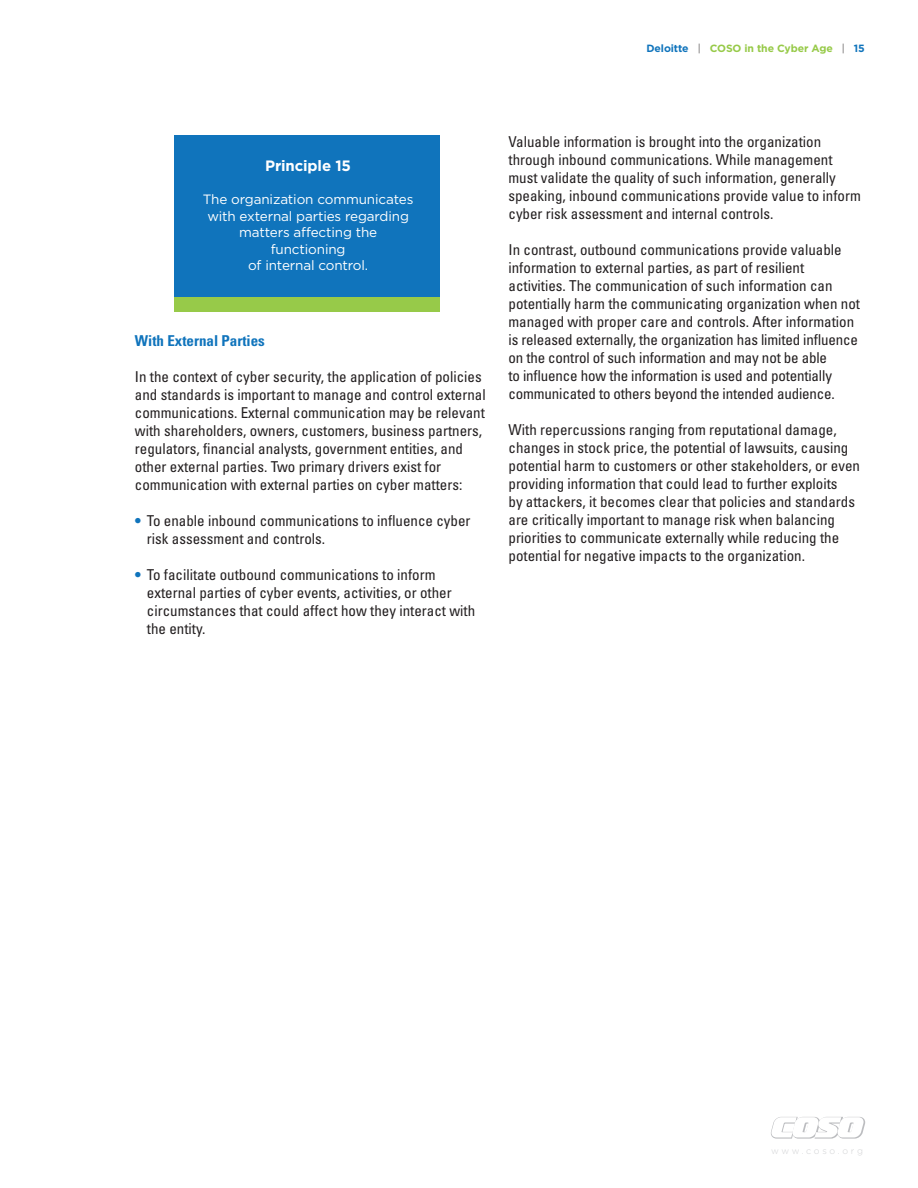
<style>
.page{position:relative;width:918px;height:1188px;background:#fff}
.page>*{position:absolute;margin:0;border:0;box-sizing:border-box;transform-origin:0 0}
.Body_Text{font:condensed 15px/18px "Univers";color:#231f20}
.Body_Text-2{font:700 condensed 15px "Univers";color:#1074bc}
.Body_Text-3{font:700 15px "Gotham";letter-spacing:-.01em;color:#fff}
.Body_Text-4{font:13.5px/16.5px "Gotham";letter-spacing:-.01em;color:#fff;text-align:center}
.Body_Text-5{font:700 10.5px "Gotham";letter-spacing:-.01em;color:#97ca49}
.Body_Text-6{font:300 9px "Gotham";letter-spacing:.29em;color:#d1d2d4}
.s1{color:#1074bc}
.s2{font-weight:300;color:#231f20}
.s3{font-weight:700;color:#1074bc}
</style>
<div class="page">
<svg style="left:771px;top:1117px;width:94px;height:22px"></svg>
<div style="left:174px;top:295px;width:266px;height:17px;background:#97ca49"></div>
<div style="left:174px;top:135px;width:266px;height:162px;background:#1074bc"></div>
<p class="Body_Text-5" style="left:647px;top:42px;width:220px"><span class="s1">Deloitte</span> <span class="s2">|</span> COSO in the Cyber Age <span class="s2">|</span> <span class="s1">15</span></p>
<p class="Body_Text-3" style="left:265px;top:157px;width:87px">Principle 15</p>
<p class="Body_Text-4" style="left:203px;top:191px;width:212px">The organization communicates</p>
<p class="Body_Text-4" style="left:207px;top:208px;width:203px">with external parties regarding</p>
<p class="Body_Text-4" style="left:239px;top:224px;width:140px">matters affecting the functioning</p>
<p class="Body_Text-4" style="left:248px;top:257px;width:122px">of internal control.</p>
<p class="Body_Text-2" style="left:135px;top:331px;width:132px">With External Parties</p>
<p class="Body_Text" style="left:135px;top:367px;width:352px">In the context of cyber security, the application of policies and standards is important to manage and control external communications. External communication may be relevant with shareholders, owners, customers, business partners, regulators, financial analysts, government entities, and other external parties. Two primary drivers exist for communication with external parties on cyber matters:</p>
<p class="Body_Text" style="left:147px;top:511px;width:325px;text-indent:-12px"><span class="s3">•</span> To enable inbound communications to influence cyber risk assessment and controls.</p>
<p class="Body_Text" style="left:147px;top:565px;width:330px;text-indent:-12px"><span class="s3">•</span> To facilitate outbound communications to inform external parties of cyber events, activities, or other circumstances that could affect how they interact with the entity.</p>
<p class="Body_Text" style="left:508px;top:132px;width:354px">Valuable information is brought into the organization through inbound communications. While management must validate the quality of such information, generally speaking, inbound communications provide value to inform cyber risk assessment and internal controls.</p>
<p class="Body_Text" style="left:508px;top:240px;width:353px">In contrast, outbound communications provide valuable information to external parties, as part of resilient activities. The communication of such information can potentially harm the communicating organization when not managed with proper care and controls. After information is released externally, the organization has limited influence on the control of such information and may not be able<br>to influence how the information is used and potentially communicated to others beyond the intended audience.</p>
<p class="Body_Text" style="left:508px;top:420px;width:353px">With repercussions ranging from reputational damage, changes in stock price, the potential of lawsuits, causing potential harm to customers or other stakeholders, or even providing information that could lead to further exploits<br>by attackers, it becomes clear that policies and standards are critically important to manage risk when balancing priorities to communicate externally while reducing the potential for negative impacts to the organization.</p>
<p class="Body_Text-6" style="left:771px;top:1145px;width:93px">www.coso.org</p>
</div>
